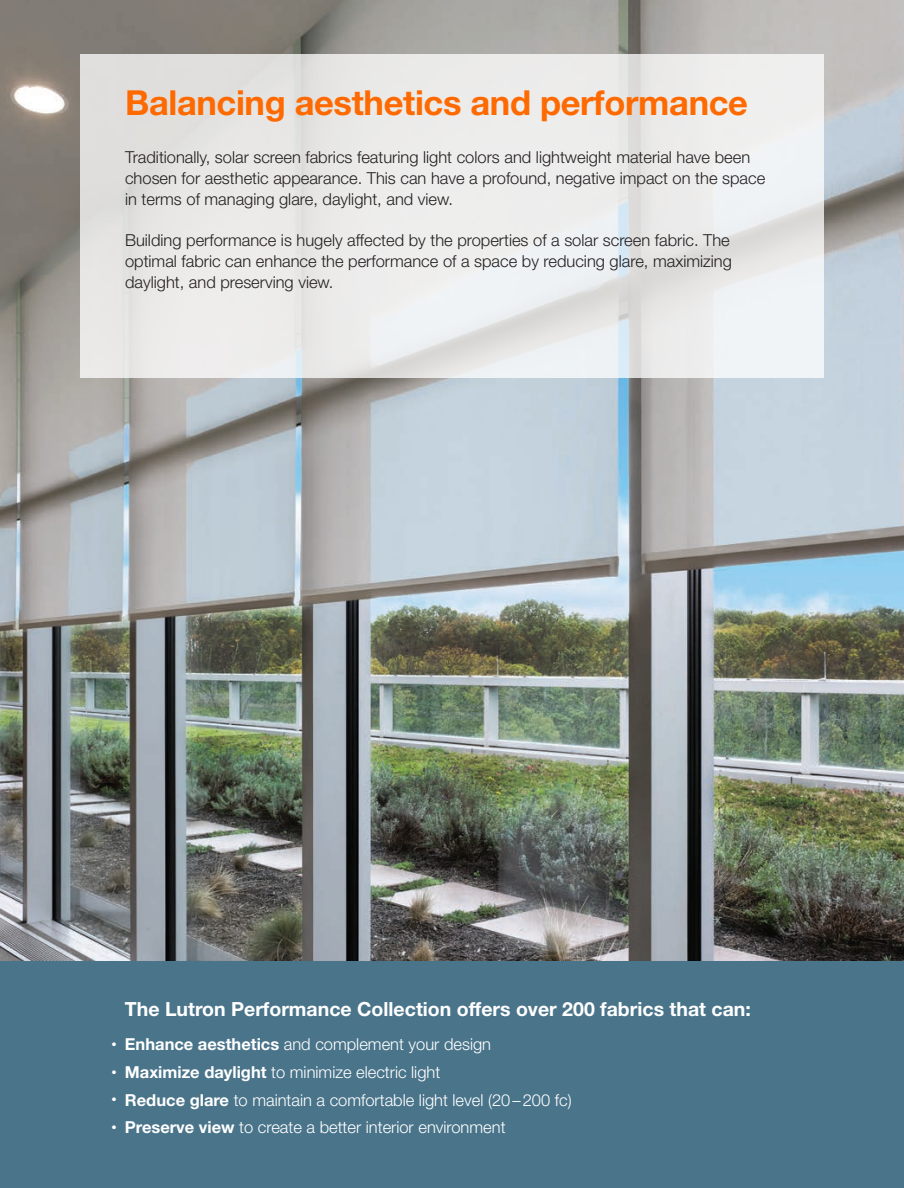
<style>
.page{position:relative;width:904px;height:1188px;background:#fff}
.page>*{position:absolute;margin:0;border:0;box-sizing:border-box;transform-origin:0 0}
.a-head_black{font:700 34.5px "Helvetica Neue LT Std";letter-spacing:-.01em;color:#ff6a00}
.a-head_black-2{font:700 19.5px "Helvetica Neue LT Std";color:#fff}
.text{font:300 16.5px/21px "Helvetica Neue LT Std";color:#231f20}
.text_with_bullets{font:300 16.5px "Helvetica Neue LT Std";color:#fff}
.s1{font-size:10.5px}
.s2{font-weight:700}
</style>
<div class="page">
<img style="left:0;top:0;width:904px;height:961px">
<div style="left:0;top:961px;width:904px;height:227px;background:#49748a"></div>
<svg style="left:80px;top:54px;width:744px;height:324px;background:#e9e9e8"></svg>
<p class="a-head_black" style="left:125px;top:81px;width:624px">Balancing aesthetics and performance</p>
<p class="text" style="left:125px;top:146px;width:642px">Traditionally, solar screen fabrics featuring light colors and lightweight material have been chosen for aesthetic appearance. This can have a profound, negative impact on the space in terms of managing glare, daylight, and view.</p>
<p class="text" style="left:125px;top:229px;width:608px">Building performance is hugely affected by the properties of a solar screen fabric. The optimal fabric can enhance the performance of a space by reducing glare, maximizing daylight, and preserving view.</p>
<p class="a-head_black-2" style="left:125px;top:997px;width:627px">The Lutron Performance Collection offers over 200 fabrics that can:</p>
<p class="text_with_bullets" style="left:111px;top:1034px;width:381px"><span class="s1">•</span> <span class="s2">Enhance aesthetics</span> and complement your design</p>
<p class="text_with_bullets" style="left:111px;top:1062px;width:330px"><span class="s1">•</span> <span class="s2">Maximize daylight</span> to minimize electric light</p>
<p class="text_with_bullets" style="left:111px;top:1090px;width:462px"><span class="s1">•</span> <span class="s2">Reduce glare</span> to maintain a comfortable light level (20–200 fc)</p>
<p class="text_with_bullets" style="left:111px;top:1118px;width:396px"><span class="s1">•</span> <span class="s2">Preserve view</span> to create a better interior environment</p>
</div>
